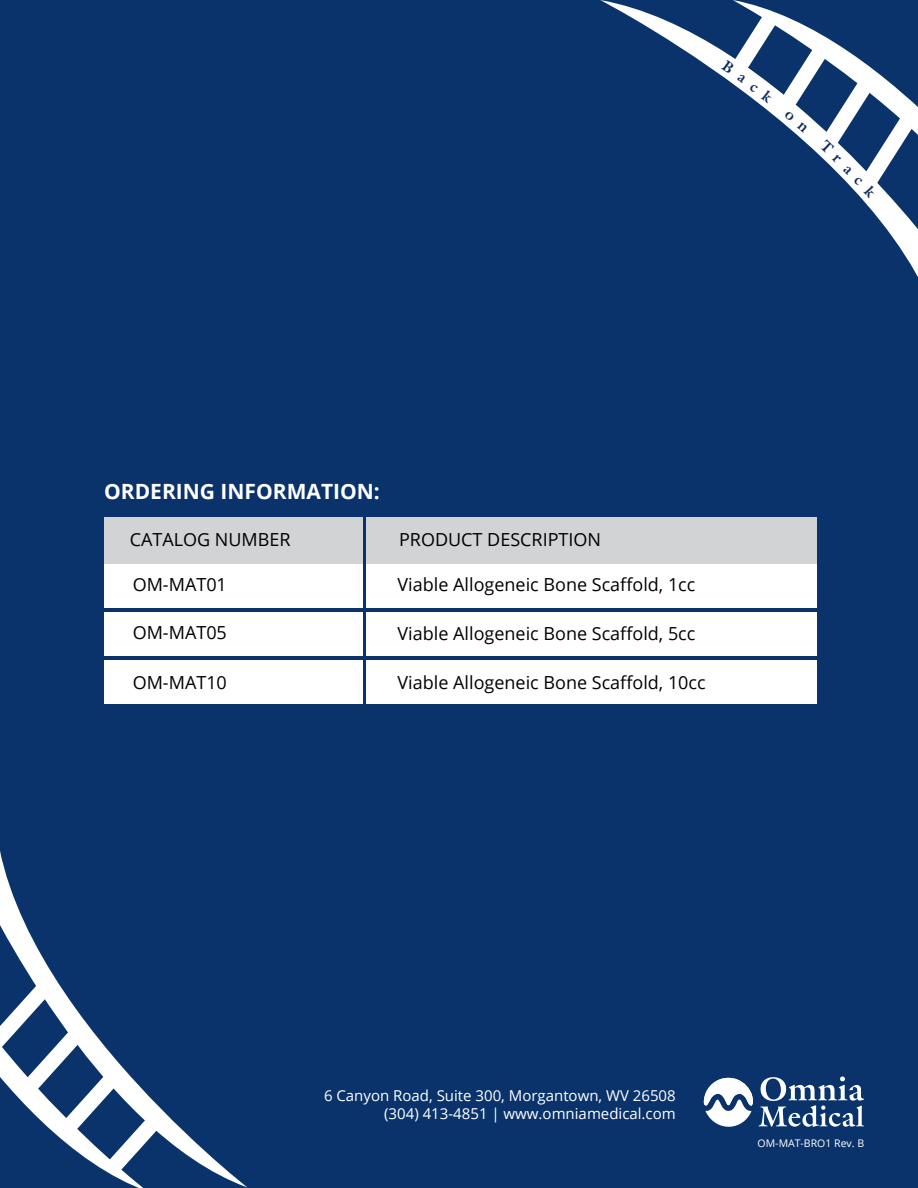
<style>
.page{position:relative;width:918px;height:1188px;background:#0a336b}
.page>*{position:absolute;margin:0;border:0;box-sizing:border-box;transform-origin:0 0}
.t1{font:700 21px "Open Sans";color:#fff}
.t2{font:18px "Open Sans";color:#000}
.t3{font:15px/18px "Open Sans";color:#fff;text-align:right}
.t4{font:10.5px "Open Sans";color:#fff}
</style>
<div class="page">
<div style="left:104px;top:517px;width:259px;height:55px;background:#d1d3d4"></div>
<div style="left:366px;top:517px;width:451px;height:69px;background:#d1d3d4"></div>
<div style="left:104px;top:564px;width:259px;height:44px;background:#fff"></div>
<div style="left:366px;top:564px;width:451px;height:44px;background:#fff"></div>
<div style="left:104px;top:612px;width:259px;height:44px;background:#fff"></div>
<div style="left:366px;top:612px;width:451px;height:44px;background:#fff"></div>
<div style="left:104px;top:660px;width:259px;height:44px;background:#fff"></div>
<div style="left:366px;top:660px;width:451px;height:44px;background:#fff"></div>
<svg style="left:147px;top:1094px;width:101px;height:94px"></svg>
<svg style="left:0;top:851px;width:147px;height:337px"></svg>
<svg style="left:600px;top:0;width:121px;height:75px"></svg>
<svg style="left:733px;top:0;width:185px;height:277px"></svg>
<svg style="left:759px;top:1076px;width:105px;height:51px"></svg>
<svg style="left:704px;top:1078px;width:49px;height:49px"></svg>
<svg style="left:721px;top:12px;width:194px;height:187px"></svg>
<p class="t1" style="left:104px;top:476px;width:277px">ORDERING INFORMATION:</p>
<p class="t2" style="left:130px;top:527px;width:162px">CATALOG NUMBER</p>
<p class="t2" style="left:133px;top:572px;width:96px">OM-MAT01</p>
<p class="t2" style="left:133px;top:620px;width:96px">OM-MAT05</p>
<p class="t2" style="left:133px;top:670px;width:96px">OM-MAT10</p>
<p class="t2" style="left:399px;top:527px;width:204px">PRODUCT DESCRIPTION</p>
<p class="t2" style="left:398px;top:572px;width:299px">Viable Allogeneic Bone Scaffold, 1cc</p>
<p class="t2" style="left:398px;top:621px;width:299px">Viable Allogeneic Bone Scaffold, 5cc</p>
<p class="t2" style="left:398px;top:670px;width:310px">Viable Allogeneic Bone Scaffold, 10cc</p>
<p class="t3" style="left:324px;top:1086px;width:353px">6 Canyon Road, Suite 300, Morgantown, WV 26508 (304) 413-4851 | www.omniamedical.com</p>
<p class="t4" style="left:758px;top:1136px;width:108px">OM-MAT-BRO1 Rev. B</p>
</div>
